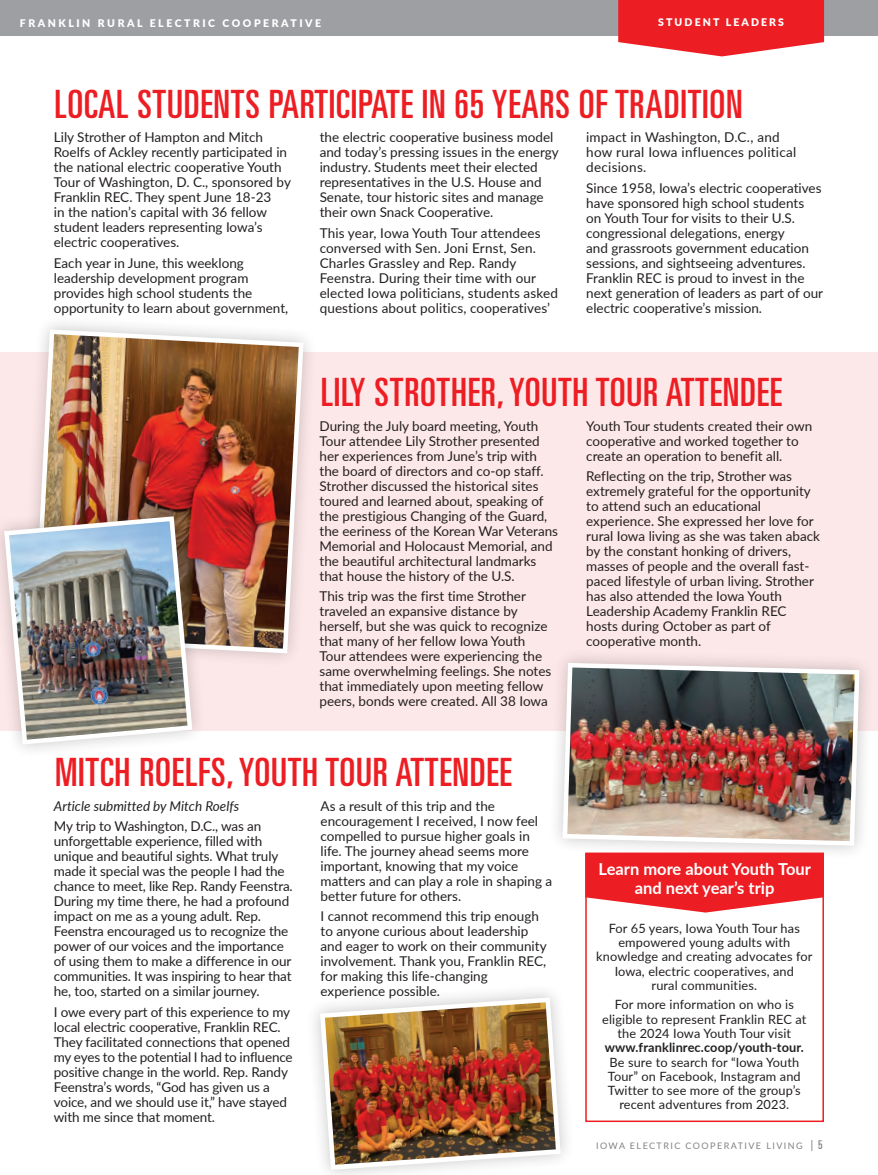
<style>
.page{position:relative;width:878px;height:1175px;background:#fff}
.page>*{position:absolute;margin:0;border:0;box-sizing:border-box;transform-origin:0 0}
.t1{font:ultra-condensed 39px "Univers";letter-spacing:.02em;color:#ed1e23}
.t2{font:700 16.5px/19.5px "Lato";color:#fff;text-align:center}
.t3{font:13.5px/15px "Lato";color:#231f20}
.t4{font:13.5px/15px "Lato";letter-spacing:.02em;color:#231f20}
.t5{font:italic 13.5px "Lato";color:#231f20}
.t6{font:12.75px/14.2px "Lato";letter-spacing:.01em;color:#231f20;text-align:center}
.t7{font:700 12.75px "Lato";letter-spacing:.01em;color:#231f20}
.t8{font:900 10.5px "Lato";letter-spacing:.24em;color:#fff}
.t9{font:900 10.5px "Lato";letter-spacing:.2em;color:#fff}
.t10{font:9px "Lato";letter-spacing:.16em;color:#818285}
.s1{font-size:12px}
.s2{font-family:"Univers";font-stretch:ultra-condensed;font-size:12px}
</style>
<div class="page">
<svg style="left:315px;top:992px;width:250px;height:182px"></svg>
<div style="left:0;top:352px;width:878px;height:378px;background:#fde8e9"></div>
<div style="left:548px;top:647px;width:326px;height:213px;background:#231f20;opacity:.25"></div>
<svg style="left:558px;top:658px;width:306px;height:192px"></svg>
<div style="left:585px;top:852px;width:239px;height:270px;border:2px solid #ed1e23"></div>
<div style="left:0;top:0;width:878px;height:35px;background:#9d9fa2"></div>
<svg style="left:618px;top:0;width:206px;height:56px;background:#ef393d"></svg>
<svg style="left:585px;top:852px;width:239px;height:60px;background:#ef393e"></svg>
<img style="left:325px;top:1002px;width:231px;height:162px">
<img style="left:567px;top:667px;width:287px;height:174px">
<div style="left:19px;top:315px;width:299px;height:353px;background:#231f20;opacity:.25"></div>
<svg style="left:29px;top:325px;width:279px;height:333px"></svg>
<img style="left:38px;top:334px;width:261px;height:314px">
<div style="left:0;top:501px;width:206px;height:257px;background:#231f20;opacity:.25"></div>
<svg style="left:0;top:511px;width:197px;height:238px"></svg>
<img style="left:9px;top:521px;width:178px;height:218px">
<p class="t8" style="left:20px;top:15px;width:302px">FRANKLIN RURAL ELECTRIC COOPERATIVE</p>
<p class="t9" style="left:658px;top:14px;width:127px">STUDENT LEADERS</p>
<h1 class="t1" style="left:54px;top:82px;width:690px">LOCAL STUDENTS PARTICIPATE IN 65 YEARS OF TRADITION</h1>
<p class="t3" style="left:54px;top:129px;width:239px">Lily Strother of Hampton and Mitch Roelfs of Ackley recently participated in the national electric cooperative Youth Tour of Washington, D. C., sponsored by Franklin REC. They spent June 18-23<br>in the nation’s capital with 36 fellow student leaders representing Iowa’s electric cooperatives.</p>
<p class="t3" style="left:54px;top:254px;width:236px">Each year in June, this weeklong leadership development program provides high school students the opportunity to learn about government,</p>
<p class="t3" style="left:320px;top:129px;width:240px">the electric cooperative business model and today’s pressing issues in the energy industry. Students meet their elected representatives in the U.S. House and Senate, tour historic sites and manage their own Snack Cooperative.</p>
<p class="t3" style="left:320px;top:224px;width:240px">This year, Iowa Youth Tour attendees conversed with Sen. Joni Ernst, Sen.<br>Charles Grassley and Rep. Randy Feenstra. During their time with our elected Iowa politicians, students asked questions about politics, cooperatives’</p>
<p class="t4" style="left:586px;top:129px;width:212px">impact in Washington, D.C., and how rural Iowa influences political decisions.</p>
<p class="t3" style="left:586px;top:179px;width:238px">Since 1958, Iowa’s electric cooperatives have sponsored high school students<br>on Youth Tour for visits to their U.S. congressional delegations, energy<br>and grassroots government education sessions, and sightseeing adventures.<br>Franklin REC is proud to invest in the next generation of leaders as part of our electric cooperative’s mission.</p>
<h1 class="t1" style="left:321px;top:370px;width:463px">LILY STROTHER, YOUTH TOUR ATTENDEE</h1>
<p class="t3" style="left:319px;top:417px;width:240px">During the July board meeting, Youth Tour attendee Lily Strother presented her experiences from June’s trip with the board of directors and co-op staff.<br>Strother discussed the historical sites toured and learned about, speaking of the prestigious Changing of the Guard, the eeriness of the Korean War Veterans Memorial and Holocaust Memorial, and the beautiful architectural landmarks that house the history of the U.S.</p>
<p class="t3" style="left:319px;top:588px;width:233px">This trip was the first time Strother traveled an expansive distance by herself, but she was quick to recognize that many of her fellow Iowa Youth Tour attendees were experiencing the same overwhelming feelings. She notes that immediately upon meeting fellow peers, bonds were created. All 38 Iowa</p>
<p class="t3" style="left:586px;top:417px;width:227px">Youth Tour students created their own cooperative and worked together to create an operation to benefit all.</p>
<p class="t3" style="left:586px;top:468px;width:235px">Reflecting on the trip, Strother was extremely grateful for the opportunity to attend such an educational experience. She expressed her love for rural Iowa living as she was taken aback by the constant honking of drivers, masses of people and the overall fast&shy;paced lifestyle of urban living. Strother has also attended the Iowa Youth Leadership Academy Franklin REC hosts during October as part of cooperative month.</p>
<h1 class="t1" style="left:55px;top:750px;width:458px">MITCH ROELFS, YOUTH TOUR ATTENDEE</h1>
<p class="t5" style="left:54px;top:796px;width:187px">Article submitted by Mitch Roelfs</p>
<p class="t3" style="left:54px;top:818px;width:240px">My trip to Washington, D.C., was an unforgettable experience, filled with unique and beautiful sights. What truly made it special was the people I had the chance to meet, like Rep. Randy Feenstra.<br>During my time there, he had a profound impact on me as a young adult. Rep.<br>Feenstra encouraged us to recognize the power of our voices and the importance of using them to make a difference in our communities. It was inspiring to hear that he, too, started on a similar journey.</p>
<p class="t3" style="left:54px;top:1003px;width:240px">I owe every part of this experience to my local electric cooperative, Franklin REC.<br>They facilitated connections that opened my eyes to the potential I had to influence positive change in the world. Rep. Randy Feenstra’s words, “God has given us a voice, and we should use it,” have stayed with me since that moment.</p>
<p class="t3" style="left:320px;top:797px;width:233px">As a result of this trip and the encouragement I received, I now feel compelled to pursue higher goals in life. The journey ahead seems more important, knowing that my voice matters and can play a role in shaping a better future for others.</p>
<p class="t3" style="left:320px;top:908px;width:227px">I cannot recommend this trip enough to anyone curious about leadership and eager to work on their community involvement. Thank you, Franklin REC, for making this life-changing experience possible.</p>
<p class="t2" style="left:598px;top:858px;width:214px">Learn more about Youth Tour and next year’s trip</p>
<p class="t6" style="left:596px;top:920px;width:218px">For 65 years, Iowa Youth Tour has empowered young adults with knowledge and creating advocates for<br>Iowa, electric cooperatives, and<br>rural communities.</p>
<p class="t6" style="left:602px;top:997px;width:206px">For more information on who is eligible to represent Franklin REC at the 2024 Iowa Youth Tour visit</p>
<p class="t7" style="left:604px;top:1038px;width:201px">www.franklinrec.coop/youth-tour.</p>
<p class="t6" style="left:607px;top:1054px;width:194px">Be sure to search for “Iowa Youth<br>Tour” on Facebook, Instagram and<br>Twitter to see more of the group’s recent adventures from 2023.</p>
<p class="t10" style="left:596px;top:1139px;width:228px">IOWA ELECTRIC COOPERATIVE LIVING <span class="s1">|</span> <span class="s2">5</span></p>
</div>
